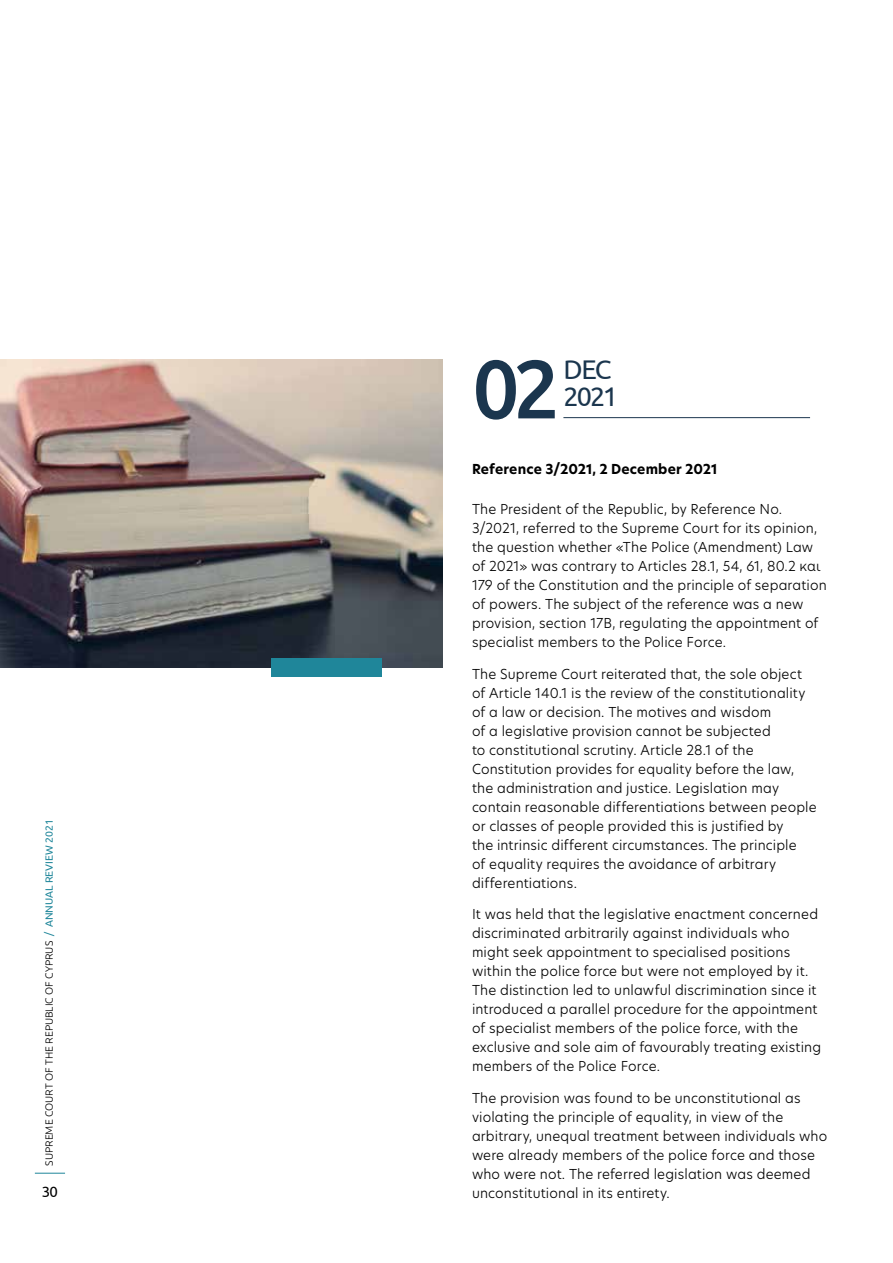
<style>
.page{position:relative;width:893px;height:1263px;background:#fff}
.page>*{position:absolute;margin:0;border:0;box-sizing:border-box;transform-origin:0 0}
.t1{font:500 82.5px "Ubuntu";color:#1b364e}
.t2{font:27px/27px "Ubuntu";letter-spacing:-.07em;color:#1b364e}
.t3{font:15px "Ubuntu";color:#000}
.t4{font:300 13.5px/19px "New Hero";letter-spacing:.01em;color:#000}
.t5{font:700 13.5px "New Hero";letter-spacing:.01em;color:#000}
.t6{font:300 10.5px "Ubuntu";color:#000}
.s1{font-weight:400;color:#1f869a}
</style>
<div class="page">
<hr style="left:35px;top:1173px;width:30px;height:1px;background:#1f869a">
<hr style="left:892px;top:0;width:1px;height:1263px;background:#1f869a">
<hr style="left:563px;top:417px;width:247px;height:1px;background:#1b364e">
<img style="left:0;top:360px;width:442px;height:307px">
<div style="left:271px;top:658px;width:111px;height:19px;background:#1f869a"></div>
<p class="t6" style="left:43px;top:1166px;width:348px;rotate:-90deg">SUPREME COURT OF THE REPUBLIC OF CYPRUS <span class="s1">/ ANNUAL REVIEW 2021</span></p>
<p class="t3" style="left:42px;top:1182px;width:18px">30</p>
<h1 class="t1" style="left:473px;top:337px;width:89px">02</h1>
<h2 class="t2" style="left:563px;top:355px;width:56px">DEC<br>2021</h2>
<p class="t5" style="left:472px;top:460px;width:247px">Reference 3/2021, 2 December 2021</p>
<p class="t4" style="left:472px;top:499px;width:356px">The President of the Republic, by Reference No.<br>3/2021, referred to the Supreme Court for its opinion, the question whether «The Police (Amendment) Law of 2021» was contrary to Articles 28.1, 54, 61, 80.2 και 179 of the Constitution and the principle of separation of powers. The subject of the reference was a new provision, section 17B, regulating the appointment of specialist members to the Police Force.</p>
<p class="t4" style="left:472px;top:664px;width:346px">The Supreme Court reiterated that, the sole object of Article 140.1 is the review of the constitutionality of a law or decision. The motives and wisdom<br>of a legislative provision cannot be subjected<br>to constitutional scrutiny. Article 28.1 of the Constitution provides for equality before the law, the administration and justice. Legislation may contain reasonable differentiations between people or classes of people provided this is justified by<br>the intrinsic different circumstances. The principle<br>of equality requires the avoidance of arbitrary differentiations.</p>
<p class="t4" style="left:472px;top:904px;width:351px">It was held that the legislative enactment concerned discriminated arbitrarily against individuals who might seek appointment to specialised positions within the police force but were not employed by it.<br>Τhe distinction led to unlawful discrimination since it introduced α parallel procedure for the appointment of specialist members of the police force, with the exclusive and sole aim of favourably treating existing members of the Police Force.</p>
<p class="t4" style="left:472px;top:1088px;width:357px">The provision was found to be unconstitutional as violating the principle of equality, in view of the arbitrary, unequal treatment between individuals who were already members of the police force and those who were not. The referred legislation was deemed unconstitutional in its entirety.</p>
</div>
